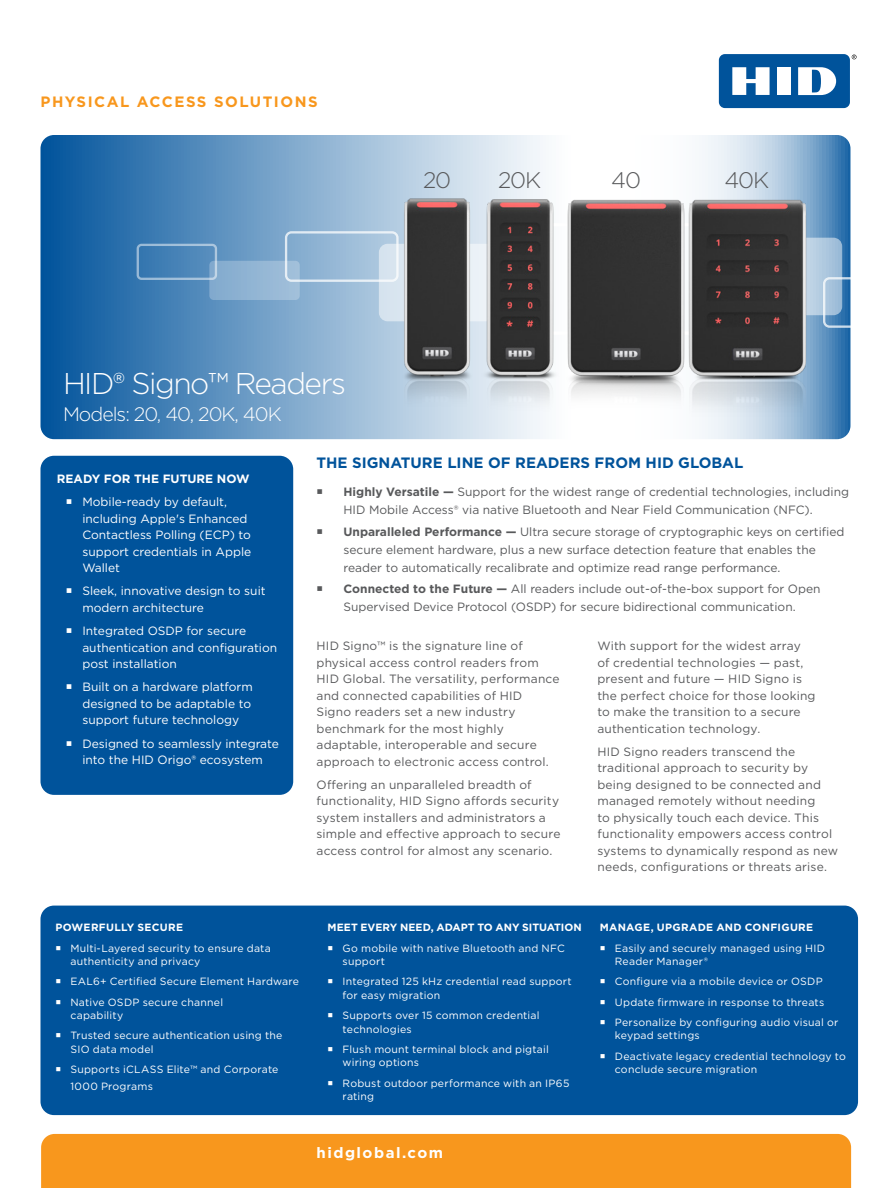
<style>
.page{position:relative;width:891px;height:1188px;background:#fff}
.page>*{position:absolute;margin:0;border:0;box-sizing:border-box;transform-origin:0 0}
.t1{font:300 30px "Gotham";letter-spacing:-.05em;color:#fff}
.t2{font:300 22.5px "Gotham";letter-spacing:-.05em;color:#58595b}
.t3{font:300 19.5px "Gotham";letter-spacing:-.05em;color:#fff}
.t4{font:700 15px "Gotham";color:#00539b}
.t5{font:700 15px "Gotham";letter-spacing:.1em;color:#f8971d}
.t6{font:700 15px "Gotham";letter-spacing:.1em;color:#fff}
.t7{font:12px/16.5px "Gotham";letter-spacing:.01em;color:#58595b}
.t8{font:12px/16.5px "Gotham";color:#fff}
.t9{font:700 12px "Gotham";color:#fff}
.t10{font:10.5px/13.5px "Gotham";letter-spacing:.02em;color:#fff}
.t11{font:700 10.5px "Gotham";letter-spacing:.02em;color:#fff}
.t12{font:700 10.5px "Gotham";color:#fff}
.s1{font-weight:700}
</style>
<div class="page">
<svg style="left:40px;top:135px;width:810px;height:304px;background:#6f9ec6"></svg>
<svg style="left:852px;top:55px;width:5px;height:4px"></svg>
<div style="left:719px;top:54px;width:131px;height:54px;background:#00539b;border-radius:6px"></div>
<div style="left:777px;top:67px;width:14px;height:28px;background:#fff"></div>
<svg style="left:732px;top:67px;width:38px;height:28px"></svg>
<svg style="left:798px;top:67px;width:38px;height:28px"></svg>
<div style="left:41px;top:1134px;width:810px;height:54px;background:#f8971d"></div>
<div style="left:285px;top:231px;width:114px;height:51px;border:2px solid #fff;border-radius:5px"></div>
<div style="left:209px;top:261px;width:91px;height:39px;background:linear-gradient(to right,#7fa8cc,#a9c4dd);border-radius:4px"></div>
<div style="left:137px;top:244px;width:80px;height:36px;border:2px solid #fff;border-radius:4px"></div>
<svg style="left:379px;top:244px;width:9px;height:77px"></svg>
<svg style="left:812px;top:238px;width:39px;height:90px;background:#8ab0d1"></svg>
<div style="left:40px;top:456px;width:253px;height:339px;background:#00539b;border-radius:14px"></div>
<div style="left:40px;top:906px;width:818px;height:209px;background:#00539b;border-radius:14px"></div>
<img style="left:486px;top:190px;width:71px;height:236px">
<img style="left:557px;top:177px;width:138px;height:262px">
<img style="left:683px;top:190px;width:129px;height:243px">
<img style="left:388px;top:190px;width:98px;height:238px">
<p class="t5" style="left:40px;top:92px;width:279px">PHYSICAL ACCESS SOLUTIONS</p>
<p class="t1" style="left:63px;top:365px;width:285px">HID® Signo™ Readers</p>
<p class="t3" style="left:63px;top:402px;width:220px">Models: 20, 40, 20K, 40K</p>
<p class="t2" style="left:423px;top:165px;width:30px">20</p>
<p class="t2" style="left:498px;top:165px;width:45px">20K</p>
<p class="t2" style="left:611px;top:165px;width:31px">40</p>
<p class="t2" style="left:724px;top:165px;width:46px">40K</p>
<p class="t9" style="left:57px;top:471px;width:194px">READY FOR THE FUTURE NOW</p>
<p class="t8" style="left:82px;top:493px;width:170px">Mobile-ready by default, including Apple's Enhanced<br>Contactless Polling (ECP) to support credentials in Apple<br>Wallet</p>
<p class="t8" style="left:82px;top:583px;width:185px">Sleek, innovative design to suit modern architecture</p>
<p class="t8" style="left:82px;top:622px;width:196px">Integrated OSDP for secure authentication and configuration post installation</p>
<p class="t8" style="left:82px;top:679px;width:172px">Built on a hardware platform designed to be adaptable to support future technology</p>
<p class="t8" style="left:82px;top:735px;width:198px">Designed to seamlessly integrate into the HID Origo® ecosystem</p>
<p class="t4" style="left:316px;top:453px;width:428px">THE SIGNATURE LINE OF READERS FROM HID GLOBAL</p>
<p class="t7" style="left:344px;top:483px;width:507px;line-height:18px"><span class="s1">Highly Versatile —</span> Support for the widest range of credential technologies, including<br>HID Mobile Access® via native Bluetooth and Near Field Communication (NFC).</p>
<p class="t7" style="left:344px;top:522px;width:503px;line-height:18px"><span class="s1">Unparalleled Performance —</span> Ultra secure storage of cryptographic keys on certified secure element hardware, plus a new surface detection feature that enables the reader to automatically recalibrate and optimize read range performance.</p>
<p class="t7" style="left:344px;top:580px;width:479px;line-height:18px"><span class="s1">Connected to the Future —</span> All readers include out-of-the-box support for Open<br>Supervised Device Protocol (OSDP) for secure bidirectional communication.</p>
<p class="t7" style="left:316px;top:637px;width:245px">HID Signo™ is the signature line of physical access control readers from HID Global. The versatility, performance and connected capabilities of HID Signo readers set a new industry benchmark for the most highly adaptable, interoperable and secure approach to electronic access control.</p>
<p class="t7" style="left:316px;top:776px;width:245px">Offering an unparalleled breadth of functionality, HID Signo affords security system installers and administrators a simple and effective approach to secure access control for almost any scenario.</p>
<p class="t7" style="left:597px;top:637px;width:220px">With support for the widest array of credential technologies — past, present and future — HID Signo is the perfect choice for those looking to make the transition to a secure authentication technology.</p>
<p class="t7" style="left:597px;top:743px;width:242px">HID Signo readers transcend the traditional approach to security by being designed to be connected and managed remotely without needing<br>to physically touch each device. This functionality empowers access control systems to dynamically respond as new needs, configurations or threats arise.</p>
<p class="t11" style="left:55px;top:921px;width:129px">POWERFULLY SECURE</p>
<p class="t10" style="left:70px;top:941px;width:202px">Multi-Layered security to ensure data authenticity and privacy</p>
<p class="t10" style="left:70px;top:975px;width:230px">EAL6+ Certified Secure Element Hardware</p>
<p class="t10" style="left:70px;top:995px;width:154px">Native OSDP secure channel capability</p>
<p class="t10" style="left:70px;top:1029px;width:214px">Trusted secure authentication using the<br>SIO data model</p>
<p class="t10" style="left:70px;top:1061px;width:210px;line-height:16.5px">Supports iCLASS Elite™ and Corporate<br>1000 Programs</p>
<p class="t12" style="left:328px;top:921px;width:256px">MEET EVERY NEED, ADAPT TO ANY SITUATION</p>
<p class="t10" style="left:343px;top:941px;width:224px">Go mobile with native Bluetooth and NFC support</p>
<p class="t10" style="left:343px;top:975px;width:231px">Integrated 125 kHz credential read support for easy migration</p>
<p class="t10" style="left:343px;top:1008px;width:199px">Supports over 15 common credential technologies</p>
<p class="t10" style="left:343px;top:1042px;width:208px">Flush mount terminal block and pigtail wiring options</p>
<p class="t10" style="left:343px;top:1076px;width:228px">Robust outdoor performance with an IP65 rating</p>
<p class="t6" style="left:316px;top:1142px;width:128px">hidglobal.com</p>
<p class="t11" style="left:600px;top:921px;width:215px">MANAGE, UPGRADE AND CONFIGURE</p>
<p class="t10" style="left:615px;top:941px;width:212px">Easily and securely managed using HID<br>Reader Manager®</p>
<p class="t10" style="left:615px;top:975px;width:209px">Configure via a mobile device or OSDP</p>
<p class="t10" style="left:615px;top:995px;width:211px">Update firmware in response to threats</p>
<p class="t10" style="left:615px;top:1015px;width:225px">Personalize by configuring audio visual or keypad settings</p>
<p class="t10" style="left:615px;top:1049px;width:233px">Deactivate legacy credential technology to conclude secure migration</p>
</div>
